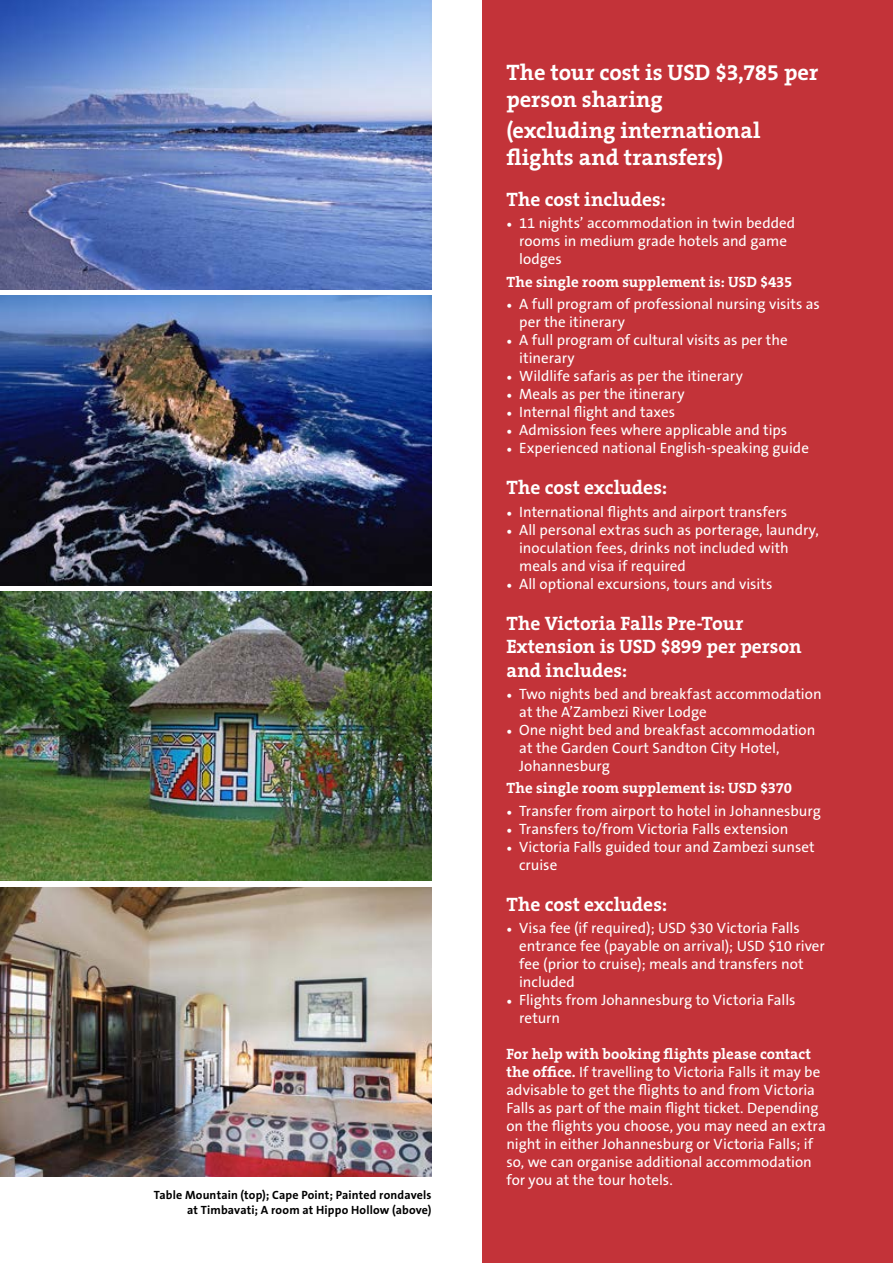
<style>
.page{position:relative;width:893px;height:1263px;background:#fff}
.page>*{position:absolute;margin:0;border:0;box-sizing:border-box;transform-origin:0 0}
.t1{font:700 22.5px/27px "The Serif B7";letter-spacing:-.005em;color:#fff}
.t2{font:700 19.5px/23.4px "The Serif B7";color:#fff}
.t3{font:15px/18px "The Sans B5 Plain";color:#fff}
.t4{font:700 15px "The Serif B7";color:#fff}
.t5{font:700 12px/14.4px "The Sans B7";letter-spacing:.015em;color:#000;text-align:right}
.s1{font-family:"Minion Pro"}
.s2{font-family:"The Serif B7";font-weight:700}
</style>
<div class="page">
<div style="left:483px;top:0;width:410px;height:1263px;background:#c33339"></div>
<img style="left:0;top:592px;width:432px;height:289px">
<img style="left:0;top:888px;width:432px;height:289px">
<img style="left:0;top:0;width:432px;height:289px">
<img style="left:0;top:296px;width:432px;height:289px">
<p class="t5" style="left:154px;top:1188px;width:279px">Table Mountain (top); Cape Point; Painted rondavels at Timbavati; A room at Hippo Hollow (above)</p>
<h1 class="t1" style="left:506px;top:59px;width:313px">The tour cost is USD $3,785 per person sharing</h1>
<h1 class="t1" style="left:506px;top:117px;width:256px">(excluding international flights and transfers)</h1>
<h2 class="t2" style="left:506px;top:188px;width:161px">The cost includes:</h2>
<p class="t3" style="left:519px;top:215px;width:278px;text-indent:-13px"><span class="s1">•</span> 11 nights’ accommodation in twin bedded rooms in medium grade hotels and game lodges</p>
<p class="t4" style="left:506px;top:274px;width:288px">The single room supplement is: USD $435</p>
<p class="t3" style="left:519px;top:296px;width:302px;text-indent:-13px"><span class="s1">•</span> A full program of professional nursing visits as per the itinerary</p>
<p class="t3" style="left:519px;top:332px;width:270px;text-indent:-13px"><span class="s1">•</span> A full program of cultural visits as per the itinerary</p>
<p class="t3" style="left:506px;top:368px;width:238px"><span class="s1">•</span> Wildlife safaris as per the itinerary</p>
<p class="t3" style="left:506px;top:386px;width:180px"><span class="s1">•</span> Meals as per the itinerary</p>
<p class="t3" style="left:506px;top:404px;width:170px"><span class="s1">•</span> Internal flight and taxes</p>
<p class="t3" style="left:506px;top:422px;width:282px"><span class="s1">•</span> Admission fees where applicable and tips</p>
<p class="t3" style="left:506px;top:440px;width:304px"><span class="s1">•</span> Experienced national English-speaking guide</p>
<h2 class="t2" style="left:506px;top:477px;width:162px">The cost excludes:</h2>
<p class="t3" style="left:506px;top:503px;width:282px"><span class="s1">•</span> International flights and airport transfers</p>
<p class="t3" style="left:519px;top:521px;width:301px;text-indent:-13px"><span class="s1">•</span> All personal extras such as porterage, laundry, inoculation fees, drinks not included with meals and visa if required</p>
<p class="t3" style="left:506px;top:575px;width:268px"><span class="s1">•</span> All optional excursions, tours and visits</p>
<h2 class="t2" style="left:506px;top:612px;width:297px">The Victoria Falls Pre-Tour<br>Extension is USD $899 per person and includes:</h2>
<p class="t3" style="left:519px;top:686px;width:304px;text-indent:-13px"><span class="s1">•</span> Two nights bed and breakfast accommodation at the A’Zambezi River Lodge</p>
<p class="t3" style="left:519px;top:722px;width:298px;text-indent:-13px"><span class="s1">•</span> One night bed and breakfast accommodation at the Garden Court Sandton City Hotel,<br>Johannesburg</p>
<p class="t4" style="left:506px;top:780px;width:287px">The single room supplement is: USD $370</p>
<p class="t3" style="left:506px;top:802px;width:316px"><span class="s1">•</span> Transfer from airport to hotel in Johannesburg</p>
<p class="t3" style="left:506px;top:820px;width:284px"><span class="s1">•</span> Transfers to/from Victoria Falls extension</p>
<p class="t3" style="left:519px;top:838px;width:297px;text-indent:-13px"><span class="s1">•</span> Victoria Falls guided tour and Zambezi sunset cruise</p>
<h2 class="t2" style="left:506px;top:893px;width:162px">The cost excludes:</h2>
<p class="t3" style="left:519px;top:920px;width:307px;text-indent:-13px"><span class="s1">•</span> Visa fee (if required); USD $30 Victoria Falls entrance fee (payable on arrival); USD $10 river fee (prior to cruise); meals and transfers not included</p>
<p class="t3" style="left:519px;top:992px;width:278px;text-indent:-13px"><span class="s1">•</span> Flights from Johannesburg to Victoria Falls return</p>
<p class="t4" style="left:506px;top:1046px;width:306px">For help with booking flights please contact</p>
<p class="t3" style="left:506px;top:1064px;width:321px"><span class="s2">the office.</span> If travelling to Victoria Falls it may be advisable to get the flights to and from Victoria Falls as part of the main flight ticket. Depending on the flights you choose, you may need an extra night in either Johannesburg or Victoria Falls; if so, we can organise additional accommodation for you at the tour hotels.</p>
</div>
